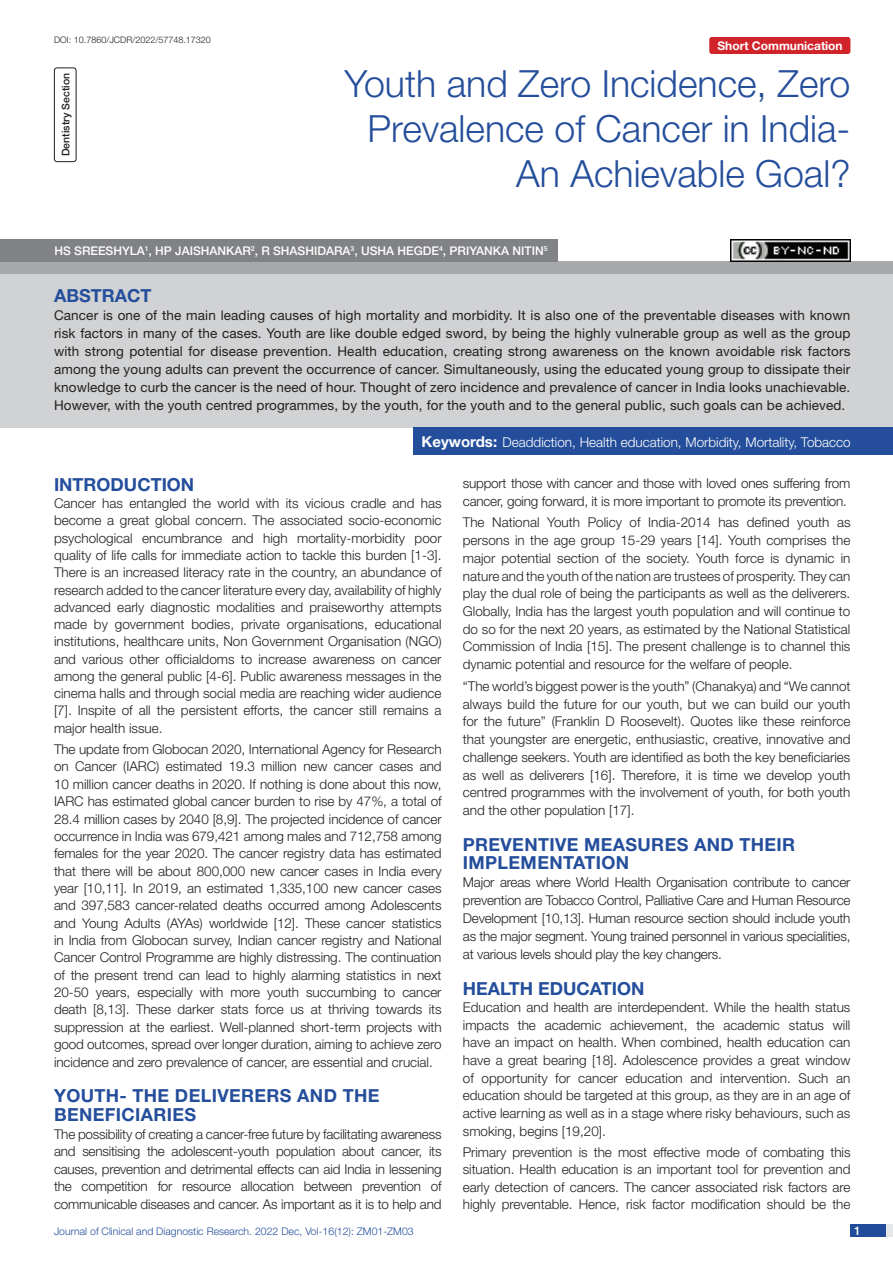
<style>
.page{position:relative;width:893px;height:1263px;background:#fff}
.page>*{position:absolute;margin:0;border:0;box-sizing:border-box;transform-origin:0 0}
.t1{font:300 37.5px/45px "Helvetica Neue";color:#244e9b;text-align:right}
.Heading{font:700 18px/18.8px "Helvetica Neue";letter-spacing:.02em;color:#244e9b}
.Heading-2{font:700 18px "Helvetica Neue";color:#244e9b}
.Abstract_head{font:700 18px "Helvetica Neue";color:#244e9b}
.Body_text{font:300 13.5px/17.7px "Helvetica Neue";letter-spacing:-.005em;color:#231f20;text-align:justify}
.Abstract_Text{font:13.5px/18px "Helvetica Neue";letter-spacing:.01em;color:#231f20;text-align:justify}
.Key_words{font:300 13.5px "Helvetica Neue";color:#fff}
.Author{font:500 12px "Helvetica Neue";color:#fff}
.t2{font:700 12px "Helvetica Neue";color:#fff}
.t3{font:300 10.5px "Helvetica Neue";color:#244e9b}
.section{font:500 10.5px "Helvetica Neue";color:#231f20}
.DOI{font:300 9px "Helvetica Neue";color:#231f20}
.s1{font-weight:700;font-size:15px}
</style>
<div class="page">
<div style="left:850px;top:1224px;width:43px;height:13px;background:#e6e7e9"></div>
<div style="left:850px;top:1224px;width:35px;height:13px;background:#214c99"></div>
<div style="left:54px;top:68px;width:22px;height:94px;border:1px solid #231f20;border-radius:3px"></div>
<div style="left:709px;top:37px;width:141px;height:17px;background:#d1232a;border-radius:3px"></div>
<div style="left:0;top:262px;width:893px;height:12px;background:#a8a9ad"></div>
<div style="left:0;top:239px;width:557px;height:23px;background:#808285"></div>
<div style="left:0;top:274px;width:893px;height:153px;background:#d1d2d4"></div>
<div style="left:414px;top:427px;width:479px;height:28px;background:#244e9b"></div>
<img style="left:730px;top:239px;width:120px;height:23px">
<p class="DOI" style="left:54px;top:35px;width:158px">DOI: 10.7860/JCDR/2022/57748.17320</p>
<p class="section" style="left:59px;top:156px;width:85px;rotate:-90deg">DENTISTRY SECTION</p>
<p class="t1" style="left:345px;top:60px;width:507px">Youth and Zero Incidence, Zero<br>Prevalence of Cancer in India-<br>An Achievable Goal?</p>
<p class="t2" style="left:717px;top:38px;width:127px">SHORT COMMUNICATION</p>
<p class="Author" style="left:54px;top:244px;width:495px">HS SREESHYLA<sup>1</sup>, HP JAISHANKAR<sup>2</sup>, R SHASH IDARA<sup>3</sup>, USHA HEGDE<sup>4</sup>, PRIYANKA NITIN<sup>5</sup></p>
<p class="Abstract_head" style="left:54px;top:284px;width:99px">ABSTRACT</p>
<p class="Abstract_Text" style="left:54px;top:306px;width:798px">Cancer is one of the main leading causes of high mortality and morbidity. It is also one of the preventable diseases with known risk factors in many of the cases. Youth are like double edged sword, by being the highly vulnerable group as well as the group with strong potential for disease prevention. Health education, creating strong awareness on the known avoidable risk factors among the young adults can prevent the occurrence of cancer. Simultaneously, using the educated young group to dissipate their knowledge to curb the cancer is the need of hour. Thought of zero incidence and prevalence of cancer in India looks unachievable.<br>However, with the youth centred programmes, by the youth, for the youth and to the general public, such goals can be achieved.</p>
<p class="Key_words" style="left:422px;top:434px;width:431px"><span class="s1">KEYWORDS:</span> Deaddiction, Health education, Morbidity, Mortality, Tobacco</p>
<p class="Heading-2" style="left:54px;top:473px;width:142px">INTRODUCTION</p>
<p class="Body_text" style="left:54px;top:494px;width:389px;line-height:17.2px">Cancer has entangled the world with its vicious cradle and has become a great global concern. The associated socio-economic psychological encumbrance and high mortality-morbidity poor quality of life calls for immediate action to tackle this burden [1-3].<br>There is an increased literacy rate in the country, an abundance of research added to the cancer literature every day, availability of highly advanced early diagnostic modalities and praiseworthy attempts made by government bodies, private organisations, educational institutions, healthcare units, Non Government Organisation (NGO) and various other officialdoms to increase awareness on cancer among the general public [4-6]. Public awareness messages in the cinema halls and through social media are reaching wider audience [7]. Inspite of all the persistent efforts, the cancer still remains a major health issue.</p>
<p class="Body_text" style="left:54px;top:740px;width:389px">The update from Globocan 2020, International Agency for Research on Cancer (IARC) estimated 19.3 million new cancer cases and 10 million cancer deaths in 2020. If nothing is done about this now, IARC has estimated global cancer burden to rise by 47%, a total of 28.4 million cases by 2040 [8,9]. The projected incidence of cancer occurrence in India was 679,421 among males and 712,758 among females for the year 2020. The cancer registry data has estimated that there will be about 800,000 new cancer cases in India every year [10,11]. In 2019, an estimated 1,335,100 new cancer cases and 397,583 cancer-related deaths occurred among Adolescents and Young Adults (AYAs) worldwide [12]. These cancer statistics in India from Globocan survey, Indian cancer registry and National Cancer Control Programme are highly distressing. The continuation of the present trend can lead to highly alarming statistics in next 20-50 years, especially with more youth succumbing to cancer death [8,13]. These darker stats force us at thriving towards its suppression at the earliest. Well-planned short-term projects with good outcomes, spread over longer duration, aiming to achieve zero incidence and zero prevalence of cancer, are essential and crucial.</p>
<p class="Heading" style="left:54px;top:1086px;width:27px">YOUT</p>
<p class="Heading" style="left:54px;top:1086px;width:327px;text-indent:52px">H- THE DELIVERERS AND THE<br>BENEFICIARI ES</p>
<p class="Body_text" style="left:54px;top:1125px;width:389px">The possibility of creating a cancer-free future by facilitating awareness and sensitising the adolescent-youth population about cancer, its causes, prevention and detrimental effects can aid India in lessening the competition for resource allocation between prevention of communicable diseases and cancer. As important as it is to help and</p>
<p class="Body_text" style="left:463px;top:473px;width:389px">support those with cancer and those with loved ones suffering from cancer, going forward, it is more important to promote its prevention.</p>
<p class="Body_text" style="left:463px;top:513px;width:389px">The National Youth Policy of India-2014 has defined youth as persons in the age group 15-29 years [14]. Youth comprises the major potential section of the society. Youth force is dynamic in nature and the youth of the nation are trustees of prosperity. They can play the dual role of being the participants as well as the deliverers.<br>Globally, India has the largest youth population and will continue to do so for the next 20 years, as estimated by the National Statistical Commission of India [15]. The present challenge is to channel this dynamic potential and resource for the welfare of people.</p>
<p class="Body_text" style="left:463px;top:677px;width:389px">“The world’s biggest power is the youth” (Chanakya) and “We cannot always build the future for our youth, but we can build our youth for the future” (Franklin D Roosevelt). Quotes like these reinforce that youngster are energetic, enthusiastic, creative, innovative and challenge seekers. Youth are identified as both the key beneficiaries as well as deliverers [16]. Therefore, it is time we develop youth centred programmes with the involvement of youth, for both youth and the other population [17].</p>
<p class="Heading" style="left:463px;top:834px;width:177px">PR EVENTIVE MEASUR</p>
<p class="Heading" style="left:665px;top:834px;width:122px">ES AND THEIR</p>
<p class="Heading" style="left:463px;top:853px;width:134px">IMPLEMENTATION</p>
<p class="Body_text" style="left:463px;top:873px;width:389px">Major areas where World Health Organisation contribute to cancer prevention are Tobacco Control, Palliative Care and Human Resource Development [10,13]. Human resource section should include youth as the major segment. Young trained personnel in various specialities, at various levels should play the key changers.</p>
<p class="Heading" style="left:463px;top:978px;width:89px">HEALTH EDUC</p>
<p class="Heading" style="left:590px;top:978px;width:23px">ATION</p>
<p class="Body_text" style="left:463px;top:998px;width:389px">Education and health are interdependent. While the health status impacts the academic achievement, the academic status will have an impact on health. When combined, health education can have a great bearing [18]. Adolescence provides a great window of opportunity for cancer education and intervention. Such an education should be targeted at this group, as they are in an age of active learning as well as in a stage where risky behaviours, such as smoking, begins [19,20].</p>
<p class="Body_text" style="left:463px;top:1143px;width:389px;line-height:17.2px">Primary prevention is the most effective mode of combating this situation. Health education is an important tool for prevention and early detection of cancers. The cancer associated risk factors are highly preventable. Hence, risk factor modification should be the</p>
<p class="t3" style="left:54px;top:1225px;width:361px">Journal of Clinical and Diagnostic Research. 2022 Dec, Vol-16(12): ZM01-ZM03</p>
<p class="Author" style="left:854px;top:1223px;width:8px">1</p>
</div>
